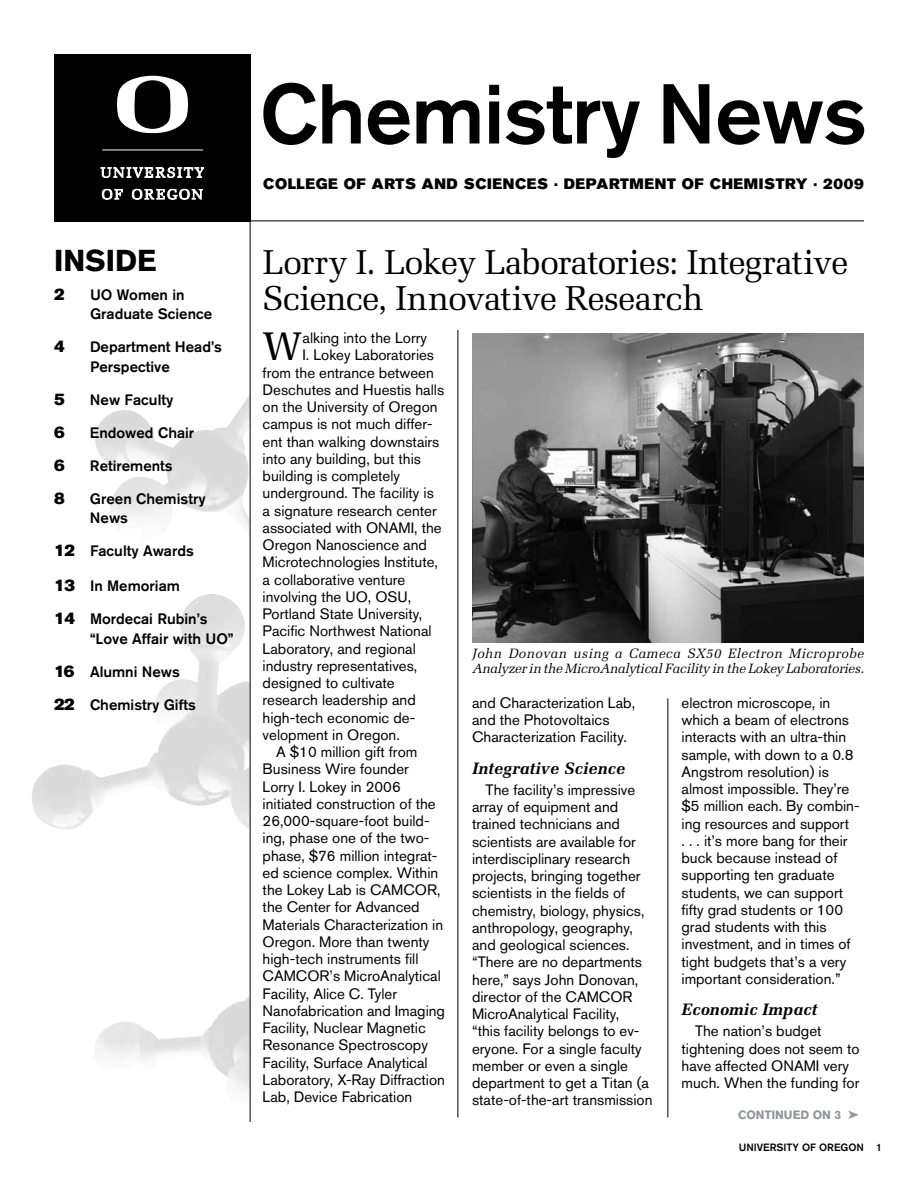
<style>
.page{position:relative;width:918px;height:1188px;background:#fff}
.page>*{position:absolute;margin:0;border:0;box-sizing:border-box;transform-origin:0 0}
.t1{font:500 84px "Akzidenz Grotesk BQ";letter-spacing:-.01em;color:#000}
.t2{font:39.9px "Melior";color:#000}
.t3{font:34.5px/36px "Melior";letter-spacing:-.025em;color:#000}
.t4{font:700 30px "Akzidenz Grotesk BQ";color:#000}
.t5{font:italic 700 16.5px "Melior";color:#000}
.t6{font:16.5px "Akzidenz Grotesk BQ Super";color:#000}
.t7{font:15px/17.2px "Akzidenz Grotesk BQ";color:#000}
.t8{font:500 15px/19.5px "Akzidenz Grotesk BQ";color:#000}
.t9{font:15px "Akzidenz Grotesk BQ Super";letter-spacing:.04em;color:#000}
.t10{font:italic 13.5px/15px "Melior";letter-spacing:-.015em;color:#000}
.t11{font:700 12px "Akzidenz Grotesk BQ";color:#939598}
.t12{font:500 10.5px "Akzidenz Grotesk BQ";color:#000}
.s1{font-family:"Akzidenz Grotesk BQ Super";font-weight:400;font-size:16.5px}
.s2{font-family:"Akzidenz Grotesk BQ";font-weight:500;font-size:15px}
</style>
<div class="page">
<img style="left:32px;top:394px;width:218px;height:723px">
<div style="left:54px;top:54px;width:196px;height:167px;background:#000"></div>
<svg style="left:101px;top:167px;width:103px;height:11px"></svg>
<svg style="left:102px;top:189px;width:21px;height:10px"></svg>
<svg style="left:132px;top:189px;width:71px;height:10px"></svg>
<svg style="left:117px;top:76px;width:71px;height:57px"></svg>
<hr style="left:102px;top:150px;width:101px;height:1px;background:#fff">
<hr style="left:236px;top:220px;width:628px;height:1px;background:#000">
<hr style="left:250px;top:221px;width:1px;height:901px;background:#000">
<hr style="left:458px;top:330px;width:1px;height:788px;background:#000">
<hr style="left:668px;top:698px;width:1px;height:420px;background:#000">
<img style="left:472px;top:333px;width:392px;height:309px">
<h3 class="t4" style="left:54px;top:243px;width:104px">INSIDE</h3>
<p class="t6" style="left:54px;top:284px;width:12px">2</p>
<p class="t8" style="left:90px;top:284px;width:124px">UO Women in<br>Graduate Science</p>
<p class="t6" style="left:54px;top:337px;width:12px">4</p>
<p class="t8" style="left:90px;top:337px;width:134px">Department Head’s<br>Perspective</p>
<p class="t8" style="left:54px;top:389px;width:121px"><span class="s1">5</span> N ew Faculty</p>
<p class="t8" style="left:54px;top:422px;width:142px"><span class="s1">6</span> Endowed Chair</p>
<p class="t8" style="left:54px;top:455px;width:120px"><span class="s1">6</span> Retirements</p>
<p class="t6" style="left:54px;top:488px;width:30px">8 <span class="s2">G</span></p>
<p class="t8" style="left:90px;top:488px;width:117px;text-indent:11px">reen Chemistry<br>N ews</p>
<p class="t8" style="left:54px;top:541px;width:141px"><span class="s1">12</span> Faculty Awards</p>
<p class="t8" style="left:54px;top:576px;width:127px"><span class="s1">13</span> I n Memoriam</p>
<p class="t8" style="left:90px;top:609px;width:145px;text-indent:-36px"><span class="s1">14</span> Mordecai Rubin’s “Love Affair with UO”</p>
<p class="t8" style="left:54px;top:662px;width:127px"><span class="s1">16</span> Alumni News</p>
<p class="t8" style="left:54px;top:695px;width:143px"><span class="s1">22</span> Chemistry Gifts</p>
<h1 class="t1" style="left:260px;top:63px;width:608px">Chemistry N ews</h1>
<p class="t9" style="left:263px;top:175px;width:602px">COLLEGE OF ARTS AND SCIENCES · DEPARTMENT OF CHEMISTRY · 2009</p>
<h3 class="t3" style="left:263px;top:244px;width:587px">Lorry I. Lokey Laboratories: Integrative<br>Science, Innovative Research</h3>
<h2 class="t2" style="left:263px;top:323px;width:41px">W</h2>
<p class="t7" style="left:303px;top:329px;width:126px">alking into the Lorry</p>
<p class="t7" style="left:303px;top:346px;width:133px">I. Lokey Laboratories</p>
<p class="t7" style="left:263px;top:364px;width:173px">from the entrance between</p>
<p class="t7" style="left:263px;top:381px;width:183px">Deschutes and Huestis halls</p>
<p class="t7" style="left:263px;top:398px;width:177px">on the University of Oregon</p>
<p class="t7" style="left:263px;top:415px;width:171px">campus is not much differ-</p>
<p class="t7" style="left:263px;top:433px;width:178px">ent than walking downstairs</p>
<p class="t7" style="left:263px;top:450px;width:160px">into any building, but this</p>
<p class="t7" style="left:263px;top:467px;width:139px">building is completely</p>
<p class="t7" style="left:263px;top:484px;width:173px">underground. The facility is</p>
<p class="t7" style="left:263px;top:502px;width:176px">a signature research center</p>
<p class="t7" style="left:263px;top:519px;width:181px">associated with ONAMI, the</p>
<p class="t7" style="left:263px;top:536px;width:166px">Oregon Nanoscience and</p>
<p class="t7" style="left:263px;top:553px;width:177px">Microtechnologies Institute,</p>
<p class="t7" style="left:263px;top:571px;width:144px">a collaborative venture</p>
<p class="t7" style="left:263px;top:588px;width:150px">involving the UO, OSU,</p>
<p class="t7" style="left:263px;top:605px;width:161px">Portland State University,</p>
<p class="t7" style="left:263px;top:622px;width:171px">Pacific Northwest National</p>
<p class="t7" style="left:263px;top:640px;width:155px">Laboratory, and regional</p>
<p class="t7" style="left:263px;top:657px;width:156px">industry representatives,</p>
<p class="t7" style="left:263px;top:674px;width:134px">designed to cultivate</p>
<p class="t7" style="left:263px;top:691px;width:155px">research leadership and</p>
<p class="t7" style="left:263px;top:709px;width:154px">high-tech economic de-</p>
<p class="t7" style="left:263px;top:726px;width:139px">velopment in Oregon.</p>
<p class="t7" style="left:276px;top:743px;width:143px">A $10 million gift from</p>
<p class="t7" style="left:263px;top:760px;width:148px">Business Wire founder</p>
<p class="t7" style="left:263px;top:778px;width:140px">Lorry I. Lokey in 2006</p>
<p class="t7" style="left:263px;top:795px;width:175px">initiated construction of the</p>
<p class="t7" style="left:263px;top:812px;width:168px">26,000-square-foot build-</p>
<p class="t7" style="left:263px;top:829px;width:168px">ing, phase one of the two-</p>
<p class="t7" style="left:263px;top:847px;width:176px">phase, $76 million integrat-</p>
<p class="t7" style="left:263px;top:864px;width:177px">ed science complex. Within</p>
<p class="t7" style="left:263px;top:881px;width:179px">the Lokey Lab is CAMCOR,</p>
<p class="t7" style="left:263px;top:898px;width:159px">the Center for Advanced</p>
<p class="t7" style="left:263px;top:916px;width:182px">Materials Characterization in</p>
<p class="t7" style="left:263px;top:933px;width:168px">Oregon. More than twenty</p>
<p class="t7" style="left:263px;top:950px;width:157px">high-tech instruments fill</p>
<p class="t7" style="left:263px;top:967px;width:180px">CAMCOR’s MicroAnalytical</p>
<p class="t7" style="left:263px;top:985px;width:136px">Facility, Alice C. Tyler</p>
<p class="t7" style="left:263px;top:1002px;width:184px">Nanofabrication and Imaging</p>
<p class="t7" style="left:263px;top:1019px;width:165px">Facility, Nuclear Magnetic</p>
<p class="t7" style="left:263px;top:1036px;width:167px">Resonance Spectroscopy</p>
<p class="t7" style="left:263px;top:1054px;width:167px">Facility, Surface Analytical</p>
<p class="t7" style="left:263px;top:1071px;width:184px">Laboratory, X-Ray Diffraction</p>
<p class="t7" style="left:263px;top:1088px;width:151px">Lab, Device Fabrication</p>
<p class="t10" style="left:472px;top:646px;width:394px">John Donovan using a Cameca SX50 Electron Microprobe<br>Analyzer in the MicroAnalytical Facility in the Lokey Laboratories.</p>
<p class="t7" style="left:472px;top:694px;width:165px">and Characterization Lab, and the Photovoltaics<br>Characterization Facility.</p>
<p class="t5" style="left:472px;top:758px;width:155px">Integrative Science</p>
<p class="t7" style="left:472px;top:781px;width:182px;text-indent:14px">The facility’s impressive array of equipment and trained technicians and scientists are available for interdisciplinary research projects, bringing together scientists in the fields of chemistry, biology, physics, anthropology, geography, and geological sciences. “There are no departments here,” says John Donovan, director of the CAMCOR<br>MicroAnalytical Facility,<br>“this facility belongs to ev&shy;eryone. For a single faculty member or even a single department to get a Titan (a state-of-the-art transmission</p>
<p class="t7" style="left:682px;top:694px;width:180px">electron microscope, in which a beam of electrons interacts with an ultra-thin sample, with down to a 0.8<br>Angstrom resolution) is almost impossible. They’re $5 million each. By combin&shy;ing resources and support<br>. . . it’s more bang for their buck because instead of supporting ten graduate students, we can support fifty grad students or 100 grad students with this investment, and in times of tight budgets that’s a very important consideration.”</p>
<p class="t5" style="left:682px;top:1000px;width:137px">Economic Impact</p>
<p class="t7" style="left:682px;top:1022px;width:180px;text-indent:14px">The nation’s budget tightening does not seem to have affected ONAMI very much. When the funding for</p>
<p class="t11" style="left:738px;top:1108px;width:105px">CONTINUED ON 3</p>
<p class="t12" style="left:739px;top:1141px;width:145px">University of Oregon 1</p>
</div>
